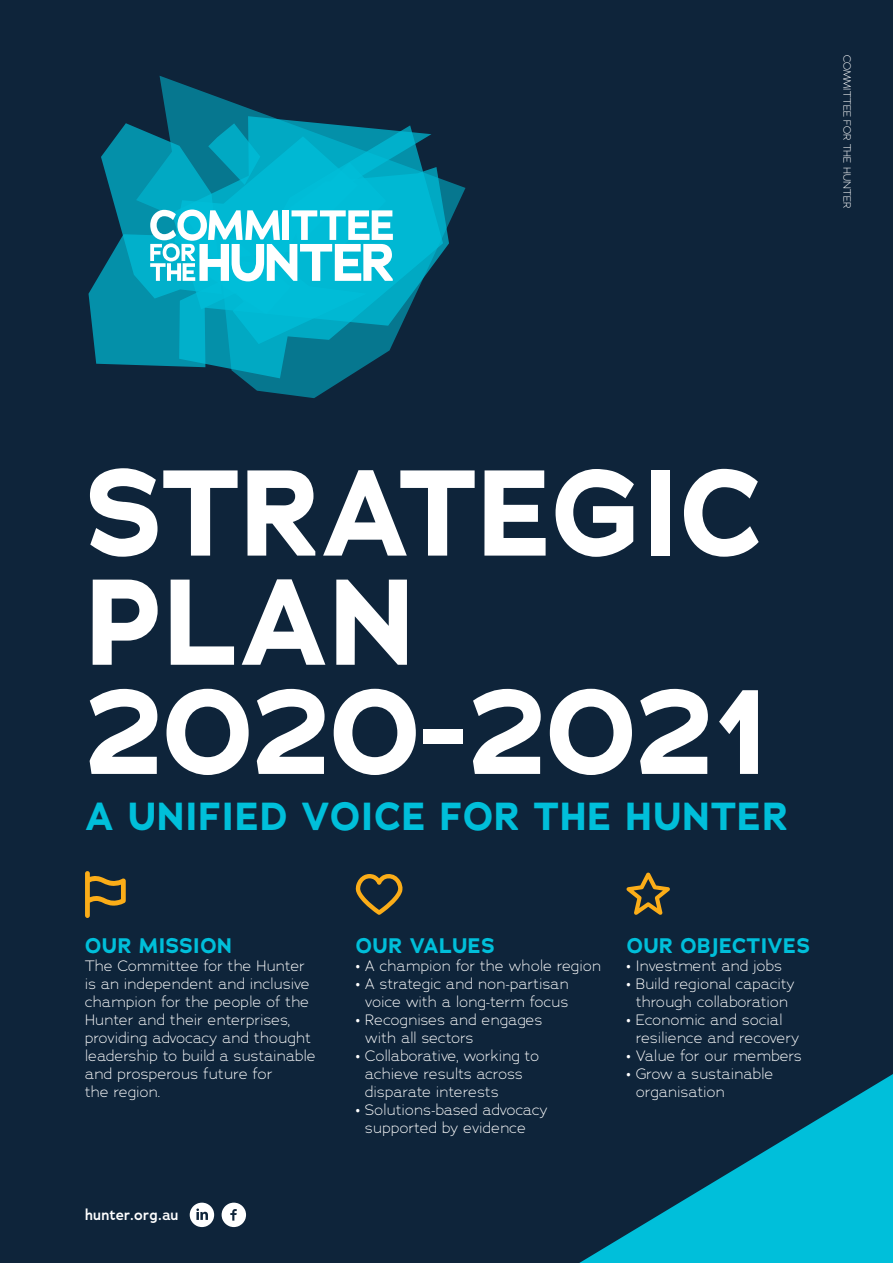
<style>
.page{position:relative;width:893px;height:1263px;background:#0e243a}
.page>*{position:absolute;margin:0;border:0;box-sizing:border-box;transform-origin:0 0}
.t1{font:700 121.5px/109.2px "Adrianna";letter-spacing:-.01em;color:#fff}
.t2{font:700 39px "Adrianna";letter-spacing:.025em;color:#00bfda}
.t3{font:700 21px "Adrianna";letter-spacing:.025em;color:#00bfda}
.t4{font:300 15px/18px "Adrianna";letter-spacing:.02em;color:#fff}
.t5{font:600 15px "Adrianna";letter-spacing:.02em;color:#fff}
.t6{font:300 10.5px "Adrianna";letter-spacing:.015em;color:#fff}
</style>
<div class="page">
<svg style="left:579px;top:1074px;width:314px;height:189px"></svg>
<svg style="left:159px;top:76px;width:306px;height:322px"></svg>
<svg style="left:89px;top:167px;width:360px;height:200px"></svg>
<svg style="left:172px;top:116px;width:259px;height:9px"></svg>
<svg style="left:179px;top:125px;width:264px;height:253px"></svg>
<svg style="left:101px;top:123px;width:292px;height:221px;background:#23adc4"></svg>
<svg style="left:85px;top:871px;width:41px;height:47px"></svg>
<svg style="left:356px;top:874px;width:47px;height:41px"></svg>
<svg style="left:222px;top:1203px;width:24px;height:24px"></svg>
<svg style="left:190px;top:1203px;width:24px;height:24px"></svg>
<svg style="left:626px;top:873px;width:44px;height:42px"></svg>
<p class="t6" style="left:853px;top:55px;width:155px;rotate:90deg">COMMITTEE FOR THE HUNTER</p>
<h1 class="t1" style="left:85px;top:458px;width:686px">STRATEGIC<br>PLAN<br>2020-2021</h1>
<h2 class="t2" style="left:85px;top:790px;width:704px">A UNIFIED VOICE FOR THE HUNTER</h2>
<h3 class="t3" style="left:85px;top:932px;width:148px">OUR MISSION</h3>
<p class="t4" style="left:85px;top:957px;width:232px">The Committee for the Hunter is an independent and inclusive champion for the people of the<br>Hunter and their enterprises, providing advocacy and thought leadership to build a sustainable and prosperous future for<br>the region.</p>
<p class="t5" style="left:85px;top:1205px;width:95px">hunter.org.au</p>
<h3 class="t3" style="left:356px;top:932px;width:140px">OUR VALUES</h3>
<p class="t4" style="left:356px;top:957px;width:247px">• A champion for the whole region</p>
<p class="t4" style="left:356px;top:975px;width:214px;text-align:right">• A strategic and non-partisan voice with a long-term focus</p>
<p class="t4" style="left:365px;top:1011px;width:178px;text-indent:-10px">• Recognises and engages with all sectors</p>
<p class="t4" style="left:365px;top:1047px;width:175px;text-indent:-10px">• Collaborative, working to achieve results across disparate interests</p>
<p class="t4" style="left:365px;top:1101px;width:184px;text-indent:-10px">• Solutions-based advocacy supported by evidence</p>
<h3 class="t3" style="left:627px;top:932px;width:185px">OUR OBJECTIVES</h3>
<p class="t4" style="left:626px;top:957px;width:157px">• Investment and jobs</p>
<p class="t4" style="left:626px;top:975px;width:170px;text-align:center">• Build regional capacity through collaboration</p>
<p class="t4" style="left:636px;top:1011px;width:165px;text-indent:-10px">• Economic and social resilience and recovery</p>
<p class="t4" style="left:626px;top:1047px;width:177px">• Value for our members</p>
<p class="t4" style="left:636px;top:1065px;width:139px;text-indent:-10px">• Grow a sustainable organisation</p>
</div>
